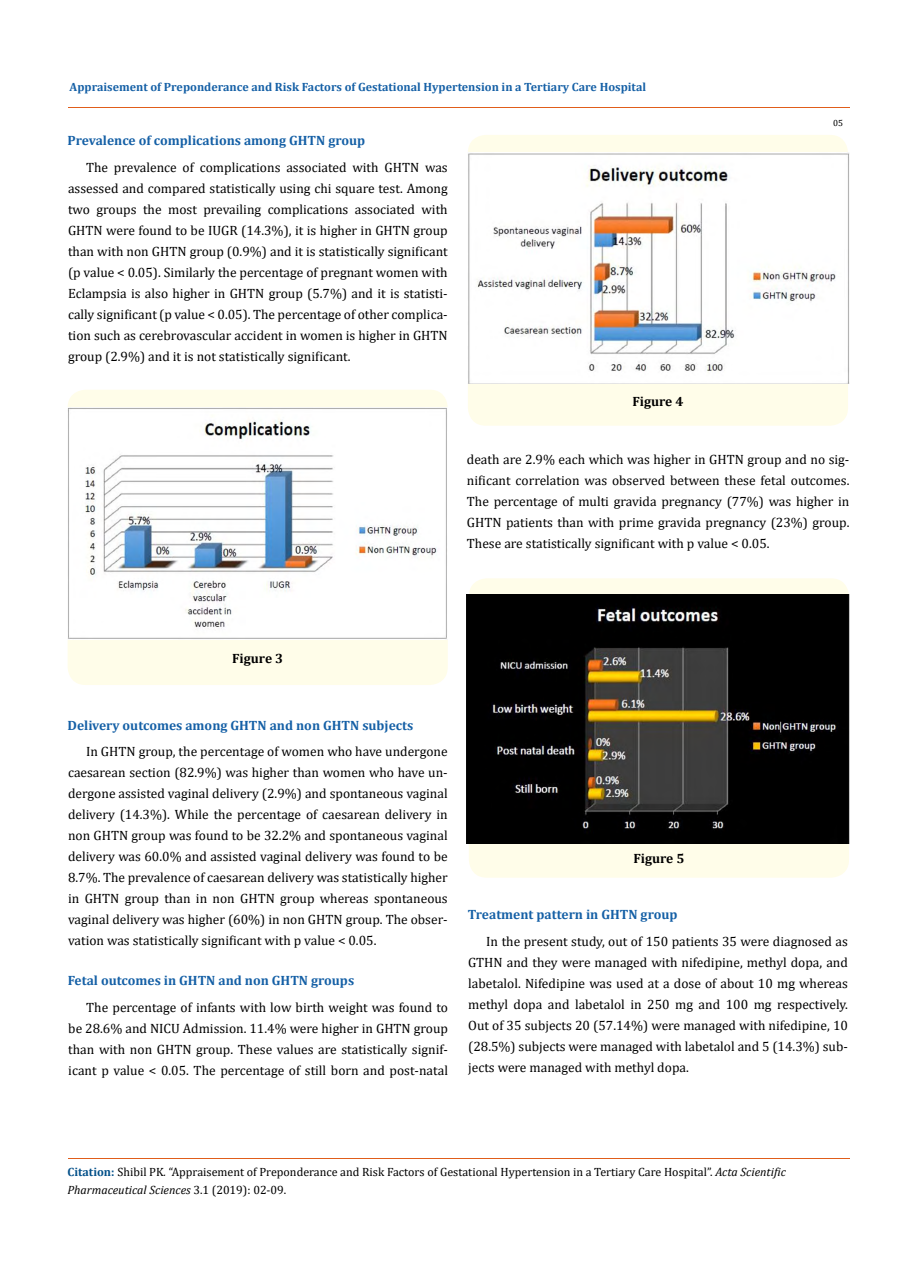
<style>
.page{position:relative;width:917px;height:1262px;background:#fff}
.page>*{position:absolute;margin:0;border:0;box-sizing:border-box;transform-origin:0 0}
.t1{font:13.5px/21px "Cambria";color:#000;text-align:justify}
.t2{font:700 13.5px "Cambria";color:#1560a6}
.t3{font:700 13.5px "Cambria";color:#000}
.t4{font:12px/18px "Cambria";color:#000}
.t5{font:700 12px "Cambria";color:#1560a6}
.t6{font:9px "Cambria";color:#000}
.s1{font-weight:700;color:#035089}
.s2{font-style:italic}
</style>
<div class="page">
<hr style="left:68px;top:108px;width:781px;height:1px;background:#e05d1a">
<hr style="left:68px;top:1158px;width:781px;height:1px;background:#e05d1a">
<div style="left:68px;top:390px;width:380px;height:295px;background:#fffde9;border-radius:18px"></div>
<img style="left:68px;top:408px;width:380px;height:231px">
<div style="left:468px;top:135px;width:380px;height:291px;background:#fffde9;border-radius:18px"></div>
<img style="left:468px;top:153px;width:381px;height:230px">
<div style="left:469px;top:578px;width:380px;height:299px;background:#fffde9;border-radius:18px"></div>
<img style="left:467px;top:594px;width:382px;height:249px">
<p class="t5" style="left:70px;top:79px;width:578px">Appraisement of Preponderance and Risk Factors of Gestational Hypertension in a Tertiary Care Hospital</p>
<p class="t2" style="left:68px;top:131px;width:299px">Prevalence of complications among GHTN group</p>
<p class="t1" style="left:68px;top:157px;width:381px;text-indent:18px">The prevalence of complications associated with GHTN was assessed and compared statistically using chi square test. Among two groups the most prevailing complications associated with GHTN were found to be IUGR (14.3%), it is higher in GHTN group than with non GHTN group (0.9%) and it is statistically significant (p value &lt; 0.05). Similarly the percentage of pregnant women with Eclampsia is also higher in GHTN group (5.7%) and it is statisti&shy;cally significant (p value &lt; 0.05). The percentage of other complica&shy;tion such as cerebrovascular accident in women is higher in GHTN group (2.9%) and it is not statistically significant.</p>
<p class="t3" style="left:632px;top:392px;width:52px">Figure 4</p>
<p class="t6" style="left:833px;top:118px;width:11px">05</p>
<p class="t1" style="left:467px;top:449px;width:384px">death are 2.9% each which was higher in GHTN group and no sig&shy;nificant correlation was observed between these fetal outcomes.<br>The percentage of multi gravida pregnancy (77%) was higher in GHTN patients than with prime gravida pregnancy (23%) group.<br>These are statistically significant with p value &lt; 0.05.</p>
<p class="t3" style="left:232px;top:648px;width:52px">Figure 3</p>
<p class="t2" style="left:68px;top:715px;width:347px">Delivery outcomes among GHTN and non GHTN subjects</p>
<p class="t1" style="left:68px;top:741px;width:381px;text-indent:18px">In GHTN group, the percentage of women who have undergone caesarean section (82.9%) was higher than women who have un&shy;dergone assisted vaginal delivery (2.9%) and spontaneous vaginal delivery (14.3%). While the percentage of caesarean delivery in non GHTN group was found to be 32.2% and spontaneous vaginal delivery was 60.0% and assisted vaginal delivery was found to be 8.7%. The prevalence of caesarean delivery was statistically higher in GHTN group than in non GHTN group whereas spontaneous vaginal delivery was higher (60%) in non GHTN group. The obser&shy;vation was statistically significant with p value &lt; 0.05.</p>
<p class="t2" style="left:68px;top:971px;width:288px">Fetal outcomes in GHTN and non GHTN groups</p>
<p class="t1" style="left:68px;top:996px;width:381px;text-indent:18px">The percentage of infants with low birth weight was found to be 28.6% and NICU Admission. 11.4% were higher in GHTN group than with non GHTN group. These values are statistically signif&shy;icant p value &lt; 0.05. The percentage of still born and post-natal</p>
<p class="t3" style="left:633px;top:849px;width:52px">Figure 5</p>
<p class="t2" style="left:467px;top:904px;width:211px">Treatment pattern in GHTN group</p>
<p class="t1" style="left:468px;top:930px;width:381px;text-indent:18px">In the present study, out of 150 patients 35 were diagnosed as GTHN and they were managed with nifedipine, methyl dopa, and labetalol. Nifedipine was used at a dose of about 10 mg whereas methyl dopa and labetalol in 250 mg and 100 mg respectively.<br>Out of 35 subjects 20 (57.14%) were managed with nifedipine, 10 (28.5%) subjects were managed with labetalol and 5 (14.3%) sub&shy;jects were managed with methyl dopa.</p>
<p class="t4" style="left:68px;top:1162px;width:720px"><span class="s1">Citation:</span> Shibil PK<span class="s2">.</span> “Appraisement of Preponderance and Risk Factors of Gestational Hypertension in a Tertiary Care Hospital”. <span class="s2">Acta Scientific<br>Pharmaceutical Sciences</span> 3.1 (2019): 02-09.</p>
</div>
